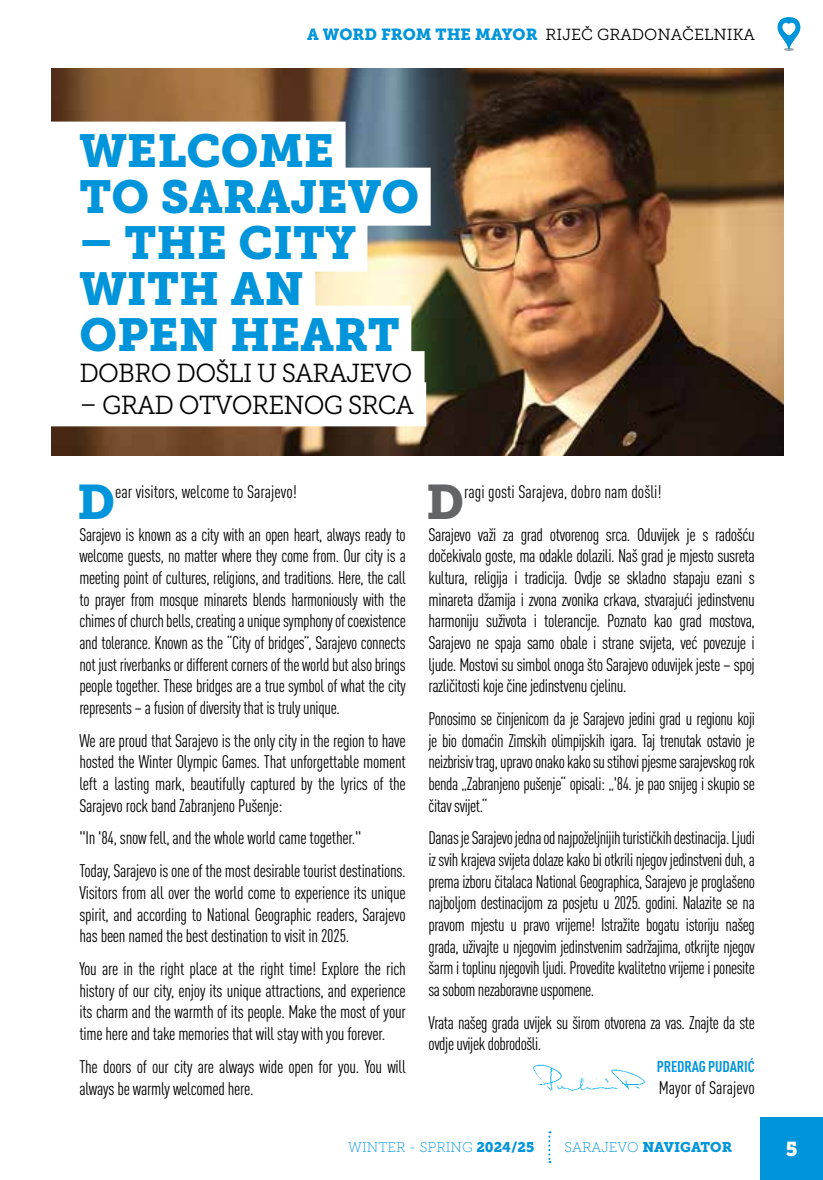
<style>
.page{position:relative;width:823px;height:1180px;background:#fff}
.page>*{position:absolute;margin:0;border:0;box-sizing:border-box;transform-origin:0 0}
.t1{font:48.2px "Museo Slab 900";color:#0095da}
.t2{font:48.2px "Museo Slab 900";color:#636466}
.t3{font:46px/46px "Museo Slab 900";color:#0095da}
.t4{font:26px "Museo Slab 300";letter-spacing:-.03em;color:#000}
.t5{font:20px "Museo Slab 900";color:#fff}
.t6{font:condensed 18px/21.6px "DIN Pro";letter-spacing:-.015em;color:#000;text-align:justify}
.t7{font:16px "Museo Slab 300";color:#000}
.t8{font:700 condensed 15.6px "DIN Pro";letter-spacing:-.005em;color:#0095da}
.t9{font:14px "Museo Slab 100";color:#0095da}
.t10{font:14px "Museo Slab 900";letter-spacing:-.005em;color:#0095da}
.s1{font-family:"Museo Slab 900";color:#0095da}
.s2{font-family:"Museo Slab 900"}
.s3{font-family:"Museo Slab 100"}
</style>
<div class="page">
<img style="left:51px;top:68px;width:731px;height:388px">
<div style="left:45px;top:122px;width:300px;height:58px;background:#fff"></div>
<div style="left:45px;top:168px;width:385px;height:58px;background:#fff"></div>
<div style="left:45px;top:214px;width:322px;height:58px;background:#fff"></div>
<div style="left:45px;top:260px;width:270px;height:58px;background:#fff"></div>
<div style="left:45px;top:306px;width:366px;height:58px;background:#fff"></div>
<div style="left:45px;top:351px;width:379px;height:44px;background:#fff"></div>
<div style="left:45px;top:382px;width:381px;height:44px;background:#fff"></div>
<img style="left:533px;top:1064px;width:112px;height:27px">
<div style="left:760px;top:1117px;width:62px;height:62px;background:#0095da"></div>
<svg style="left:548px;top:1131px;width:2px;height:31px"></svg>
<svg style="left:777px;top:17px;width:23px;height:34px"></svg>
<p class="t7" style="left:307px;top:25px;width:449px"><span class="s1">A WORD FROM THE MAYOR</span> RIJEČ GRADONAČELNIKA</p>
<h2 class="t3" style="left:79px;top:128px;width:81px">WELCO</h2>
<h2 class="t3" style="left:79px;top:128px;width:338px;text-indent:179px">ME<br>TO SARAJEVO</h2>
<h2 class="t3" style="left:79px;top:220px;width:278px">– THE CITY<br>WITH AN<br>OPEN HEA</h2>
<h2 class="t3" style="left:334px;top:312px;width:65px">RT</h2>
<h3 class="t4" style="left:79px;top:359px;width:233px">DOBRO DOŠLI U SARAJ</h3>
<h3 class="t4" style="left:359px;top:359px;width:54px">EVO</h3>
<h3 class="t4" style="left:79px;top:390px;width:60px">– GRAD</h3>
<h3 class="t4" style="left:179px;top:390px;width:236px">OTVORENOG SRCA</h3>
<h1 class="t1" style="left:77px;top:474px;width:39px">D</h1>
<p class="t6" style="left:115px;top:479px;width:183px">ear visitors, welcome to Sarajevo!</p>
<p class="t6" style="left:79px;top:522px;width:328px">Sarajevo is known as a city with an open heart, always ready to welcome guests, no matter where they come from. Our city is a meeting point of cultures, religions, and traditions. Here, the call to prayer from mosque minarets blends harmoniously with the chimes of church bells, creating a unique symphony of coexistence and tolerance. Known as the “City of bridges”, Sarajevo connects not just riverbanks or different corners of the world but also brings people together. These bridges are a true symbol of what the city represents – a fusion of diversity that is truly unique.</p>
<p class="t6" style="left:79px;top:728px;width:327px">We are proud that Sarajevo is the only city in the region to have hosted the Winter Olympic Games. That unforgettable moment left a lasting mark, beautifully captured by the lyrics of the Sarajevo rock band Zabranjeno Pušenje:</p>
<p class="t6" style="left:79px;top:820px;width:327px;line-height:33px">"In '84, snow fell, and the whole world came together."<br>Today, Sarajevo is one of the most desirable tourist destinations.</p>
<p class="t6" style="left:79px;top:880px;width:327px">Visitors from all over the world come to experience its unique spirit, and according to National Geographic readers, Sarajevo has been named the best destination to visit in 2025.</p>
<p class="t6" style="left:79px;top:956px;width:327px">You are in the right place at the right time! Explore the rich history of our city, enjoy its unique attractions, and experience its charm and the warmth of its people. Make the most of your time here and take memories that will stay with you forever.</p>
<p class="t6" style="left:79px;top:1054px;width:328px">The doors of our city are always wide open for you. You will always be warmly welcomed here.</p>
<h1 class="t2" style="left:426px;top:474px;width:39px">D</h1>
<p class="t6" style="left:464px;top:479px;width:199px">ragi gosti Sarajeva, dobro nam došli!</p>
<p class="t6" style="left:428px;top:522px;width:328px">Sarajevo važi za grad otvorenog srca. Oduvijek je s radošću dočekivalo goste, ma odakle dolazili. Naš grad je mjesto susreta kultura, religija i tradicija. Ovdje se skladno stapaju ezani s minareta džamija i zvona zvonika crkava, stvarajući jedinstvenu harmoniju suživota i tolerancije. Poznato kao grad mostova, Sarajevo ne spaja samo obale i strane svijeta, već povezuje i ljude. Mostovi su simbol onoga što Sarajevo oduvijek jeste – spoj različitosti koje čine jedinstvenu cjelinu.</p>
<p class="t6" style="left:428px;top:706px;width:328px">Ponosimo se činjenicom da je Sarajevo jedini grad u regionu koji je bio domaćin Zimskih olimpijskih igara. Taj trenutak ostavio je neizbrisiv trag, upravo onako kako su stihovi pjesme sarajevskog rok benda „Zabranjeno pušenje“ opisali: „'84. je pao snijeg i skupio se čitav svijet.“</p>
<p class="t6" style="left:428px;top:825px;width:328px">Danas je Sarajevo jedna od najpoželjnijih turističkih destinacija. Ljudi iz svih krajeva svijeta dolaze kako bi otkrili njegov jedinstveni duh, a prema izboru čitalaca National Geographica, Sarajevo je proglašeno najboljom destinacijom za posjetu u 2025. godini. Nalazite se na pravom mjestu u pravo vrijeme! Istražite bogatu istoriju našeg grada, uživajte u njegovim jedinstvenim sadržajima, otkrijte njegov šarm i toplinu njegovih ljudi. Provedite kvalitetno vrijeme i ponesite sa sobom nezaboravne uspomene.</p>
<p class="t6" style="left:428px;top:1010px;width:328px">Vrata našeg grada uvijek su širom otvorena za vas. Znajte da ste ovdje uvijek dobrodošli.</p>
<p class="t8" style="left:656px;top:1054px;width:99px">PREDRAG PUDARIĆ</p>
<p class="t6" style="left:658px;top:1075px;width:98px">Mayor of Sarajevo</p>
<p class="t9" style="left:348px;top:1139px;width:186px">WWWWWW W WWWWWW <span class="s2">2222222</span></p>
<p class="t10" style="left:564px;top:1138px;width:168px"><span class="s3">SARAJEVO</span> NAVIGATOR</p>
<p class="t5" style="left:785px;top:1137px;width:13px">5</p>
</div>
